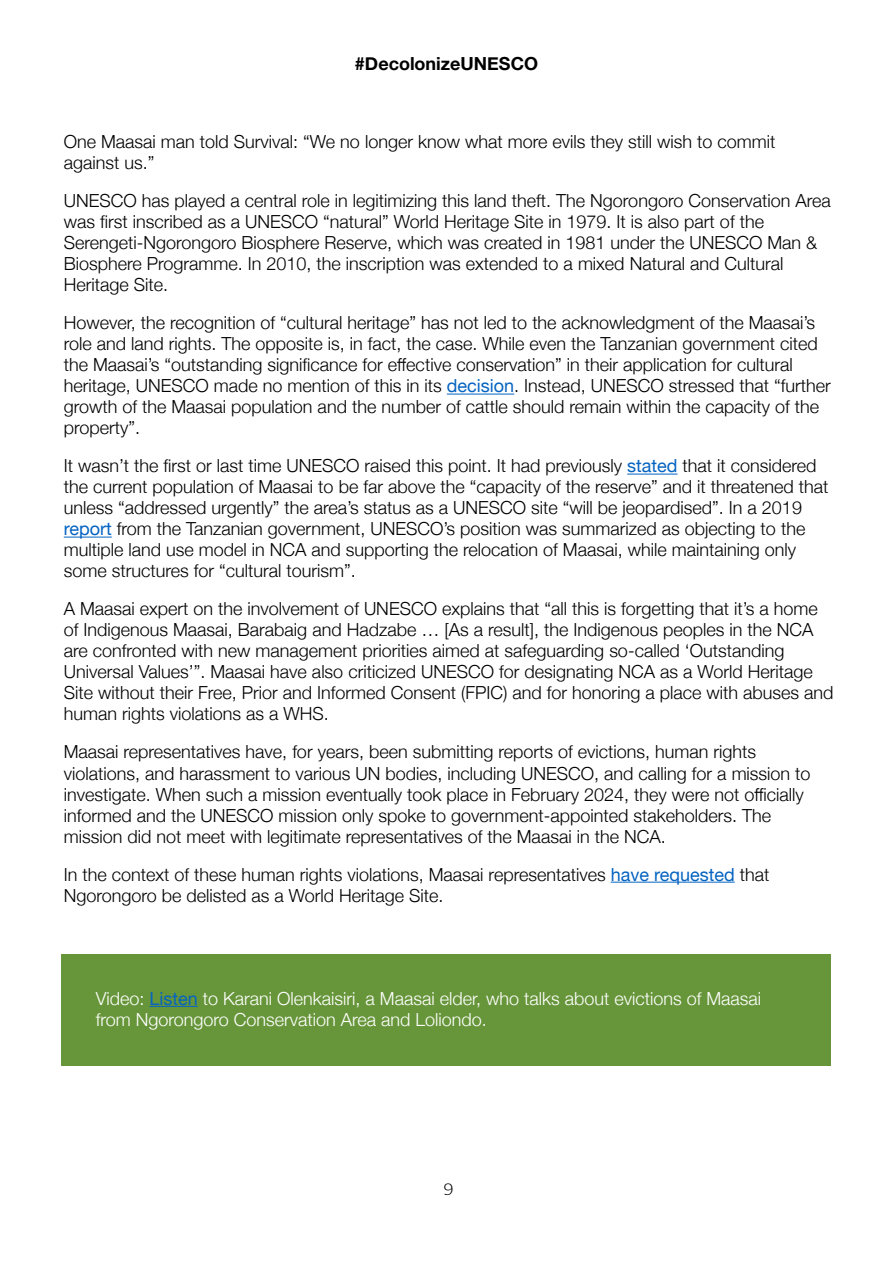
<style>
.page{position:relative;width:893px;height:1263px;background:#fff}
.page>*{position:absolute;margin:0;border:0;box-sizing:border-box;transform-origin:0 0}
.t1{font:300 18px/21px "Helvetica Neue";color:#000}
.t2{font:300 18px/21px "Helvetica Neue";color:#fff}
.t3{font:700 18px "Helvetica Neue";color:#000}
.t4{font:300 16.5px "Stag";color:#000}
.s1{font-weight:400;color:#0563c1}
</style>
<div class="page">
<hr style="left:447px;top:394px;width:67px;height:1px;background:#0563c1">
<hr style="left:627px;top:474px;width:51px;height:1px;background:#0563c1">
<hr style="left:64px;top:537px;width:48px;height:1px;background:#0563c1">
<hr style="left:611px;top:882px;width:124px;height:1px;background:#0563c1">
<div style="left:62px;top:954px;width:769px;height:111px;background:#67963a"></div>
<hr style="left:149px;top:1006px;width:49px;height:1px;background:#0563c1">
<p class="t3" style="left:355px;top:50px;width:185px">#DecolonizeUNESCO</p>
<p class="t1" style="left:64px;top:130px;width:713px">One Maasai man told Survival: “We no longer know what more evils they still wish to commit against us.”</p>
<p class="t1" style="left:64px;top:189px;width:768px">UNESCO has played a central role in legitimizing this land theft. The Ngorongoro Conservation Area was first inscribed as a UNESCO “natural” World Heritage Site in 1979. It is also part of the Serengeti-Ngorongoro Biosphere Reserve, which was created in 1981 under the UNESCO Man &amp; Biosphere Programme. In 2010, the inscription was extended to a mixed Natural and Cultural Heritage Site.</p>
<p class="t1" style="left:64px;top:311px;width:769px">However, the recognition of “cultural heritage” has not led to the acknowledgment of the Maasai’s role and land rights. The opposite is, in fact, the case. While even the Tanzanian government cited the Maasai’s “outstanding significance for effective conservation” in their application for cultural heritage, UNESCO made no mention of this in its <span class="s1">decision</span>. Instead, UNESCO stressed that “further growth of the Maasai population and the number of cattle should remain within the capacity of the property”.</p>
<p class="t1" style="left:64px;top:454px;width:766px">It wasn’t the first or last time UNESCO raised this point. It had previously <span class="s1">stated</span> that it considered the current population of Maasai to be far above the “capacity of the reserve” and it threatened that unless “addressed urgently” the area’s status as a UNESCO site “will be jeopardised”. In a 2019 <span class="s1">report</span> from the Tanzanian government, UNESCO’s position was summarized as objecting to the multiple land use model in NCA and supporting the relocation of Maasai, while maintaining only some structures for “cultural tourism”.</p>
<p class="t1" style="left:64px;top:597px;width:771px">A Maasai expert on the involvement of UNESCO explains that “all this is forgetting that it’s a home of Indigenous Maasai, Barabaig and Hadzabe … [As a result], the Indigenous peoples in the NCA are confronted with new management priorities aimed at safeguarding so-called ‘Outstanding Universal Values’”. Maasai have also criticized UNESCO for designating NCA as a World Heritage Site without their Free, Prior and Informed Consent (FPIC) and for honoring a place with abuses and human rights violations as a WHS.</p>
<p class="t1" style="left:64px;top:740px;width:748px">Maasai representatives have, for years, been submitting reports of evictions, human rights violations, and harassment to various UN bodies, including UNESCO, and calling for a mission to investigate. When such a mission eventually took place in February 2024, they were not officially informed and the UNESCO mission only spoke to government-appointed stakeholders. The mission did not meet with legitimate representatives of the Maasai in the NCA.</p>
<p class="t1" style="left:64px;top:862px;width:707px">In the context of these human rights violations, Maasai representatives <span class="s1">have requested</span> that<br>Ngorongoro be delisted as a World Heritage Site.</p>
<p class="t2" style="left:96px;top:986px;width:667px">Video: <span class="s1">Listen</span> to Karani Olenkaisiri, a Maasai elder, who talks about evictions of Maasai from Ngorongoro Conservation Area and Loliondo.</p>
<p class="t4" style="left:444px;top:1179px;width:11px">9</p>
</div>
